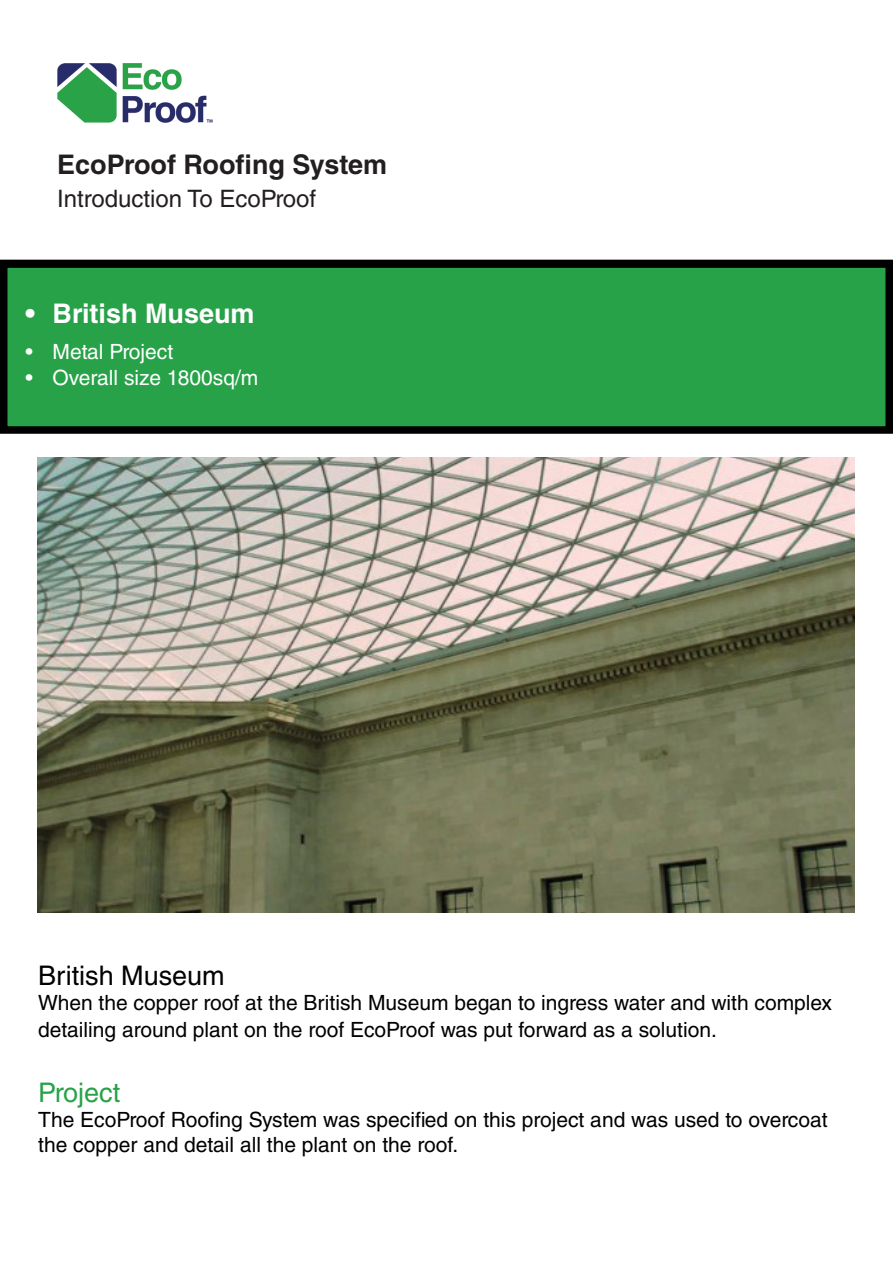
<style>
.page{position:relative;width:893px;height:1263px;background:#fff}
.page>*{position:absolute;margin:0;border:0;box-sizing:border-box;transform-origin:0 0}
.t1{font:700 27px "Helvetica LT Std";color:#231f20}
.t2{font:700 27px "Helvetica LT Std";color:#fff}
.t3{font:27px "Helvetica LT Std";color:#000}
.t4{font:27px "Helvetica LT Std";color:#27a248}
.t5{font:24px "Helvetica LT Std";color:#231f20}
.t6{font:21px/27px "Helvetica LT Std";color:#000}
.t7{font:21px "Helvetica LT Std";color:#fff}
</style>
<div class="page">
<img style="left:57px;top:63px;width:156px;height:60px">
<div style="left:4px;top:264px;width:885px;height:166px;background:#27a248"></div>
<div style="left:0;top:260px;width:893px;height:174px;border:8px solid #000"></div>
<img style="left:37px;top:457px;width:818px;height:455px">
<p class="t1" style="left:57px;top:148px;width:331px">EcoProof Roofing System</p>
<p class="t5" style="left:57px;top:184px;width:261px">Introduction To EcoProof</p>
<p class="t2" style="left:26px;top:297px;width:231px">• British Museum</p>
<p class="t7" style="left:26px;top:340px;width:149px">• Metal Project</p>
<p class="t7" style="left:26px;top:365px;width:234px">• Overall size 1800sq/m</p>
<p class="t3" style="left:38px;top:959px;width:188px">British Museum</p>
<p class="t6" style="left:38px;top:989px;width:795px">When the copper roof at the British Museum began to ingress water and with complex detailing around plant on the roof EcoProof was put forward as a solution.</p>
<p class="t4" style="left:38px;top:1076px;width:83px">Project</p>
<p class="t6" style="left:38px;top:1107px;width:791px;line-height:25.2px">The EcoProof Roofing System was specified on this project and was used to overcoat the copper and detail all the plant on the roof.</p>
</div>
